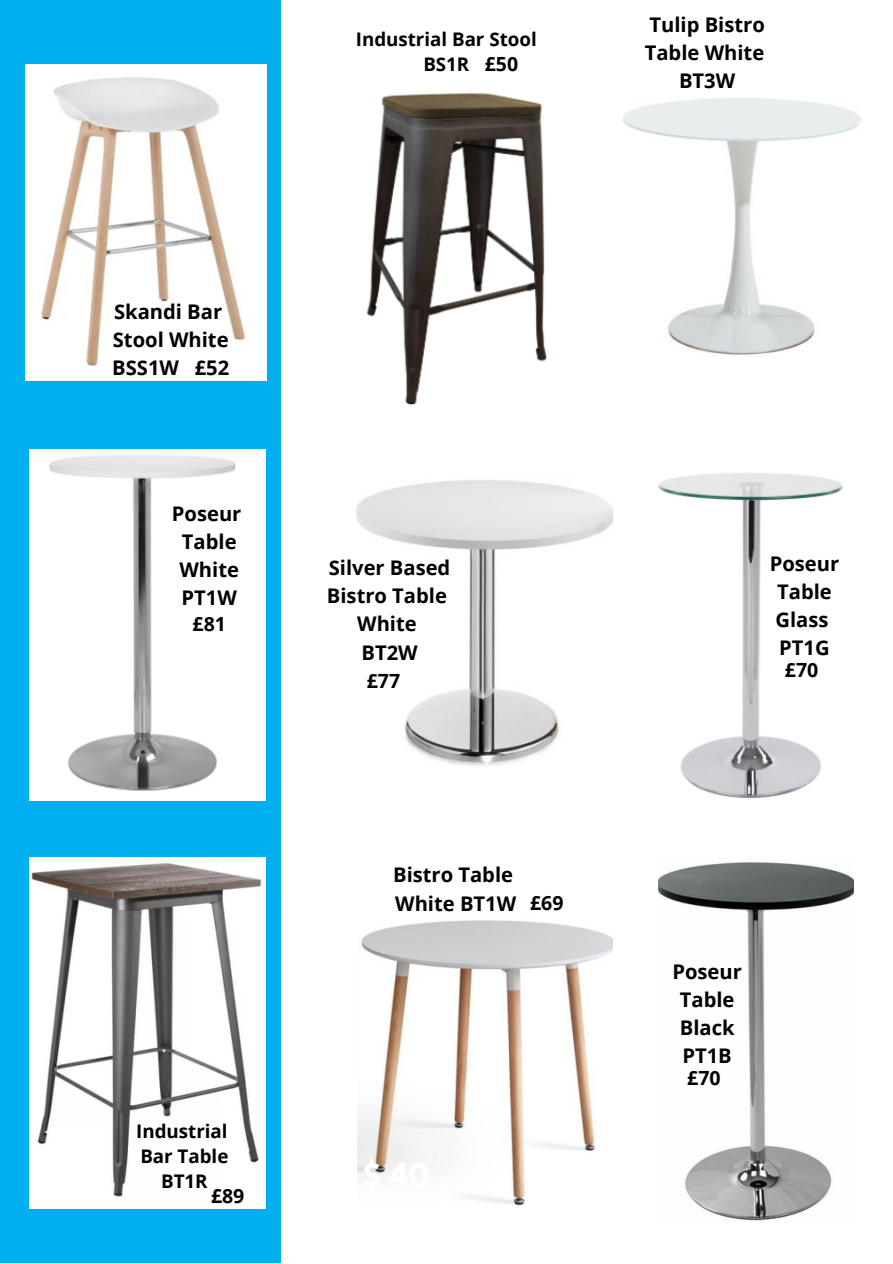
<style>
.page{position:relative;width:893px;height:1264px;background:#fff}
.page>*{position:absolute;margin:0;border:0;box-sizing:border-box;transform-origin:0 0}
.t1{font:700 20.25px/28px "Open Sans";color:#000}
.t2{font:700 20.1px/28px "Open Sans";color:#000;text-align:center}
.t3{font:700 19.5px "Open Sans";color:#000}
.t4{font:700 18.75px/24.9px "Open Sans";color:#000;text-align:center}
.s1{font-size:19.5px}
</style>
<div class="page">
<div style="left:0;top:0;width:281px;height:1262px;background:#00afef"></div>
<img style="left:30px;top:449px;width:236px;height:351px">
<img style="left:30px;top:858px;width:236px;height:350px">
<img style="left:366px;top:93px;width:181px;height:312px">
<img style="left:356px;top:480px;width:258px;height:286px">
<img style="left:658px;top:473px;width:185px;height:325px">
<img style="left:658px;top:862px;width:195px;height:359px">
<img style="left:357px;top:920px;width:255px;height:286px">
<img style="left:26px;top:65px;width:240px;height:316px">
<img style="left:623px;top:98px;width:238px;height:257px">
<p class="t4" style="left:423px;top:26px;width:115px;text-align:left;text-indent:-67px">Industrial Bar Stool<br>BS1R <span class="s1">£50</span></p>
<p class="t1" style="left:644px;top:10px;width:122px;text-align:center">Tulip Bistro<br>Table White<br>BT3W</p>
<p class="t1" style="left:112px;top:297px;width:118px">Skandi Bar<br>Stool White<br>BSS1W £52</p>
<p class="t2" style="left:172px;top:499px;width:71px">Poseur<br>Table<br>White<br>PT1W</p>
<p class="t3" style="left:192px;top:610px;width:35px">£81</p>
<p class="t4" style="left:136px;top:1118px;width:94px">Industrial<br>Bar Table<br>BT1R</p>
<p class="t3" style="left:211px;top:1182px;width:35px">£89</p>
<p class="t2" style="left:327px;top:553px;width:125px">Silver Based<br>Bistro Table<br>White<br>BT2W</p>
<p class="t2" style="left:769px;top:549px;width:71px;text-align:left">Poseur<br>Table<br>Glass<br>PT1G</p>
<p class="t3" style="left:367px;top:667px;width:35px">£77</p>
<p class="t2" style="left:393px;top:860px;width:125px;text-align:left">Bistro Table<br>White BT1W</p>
<p class="t3" style="left:530px;top:889px;width:35px">£69</p>
<p class="t3" style="left:784px;top:656px;width:35px">£70</p>
<p class="t2" style="left:672px;top:957px;width:71px">Poseur<br>Table<br>Black<br>PT1B</p>
<p class="t3" style="left:687px;top:1064px;width:35px">£70</p>
</div>
